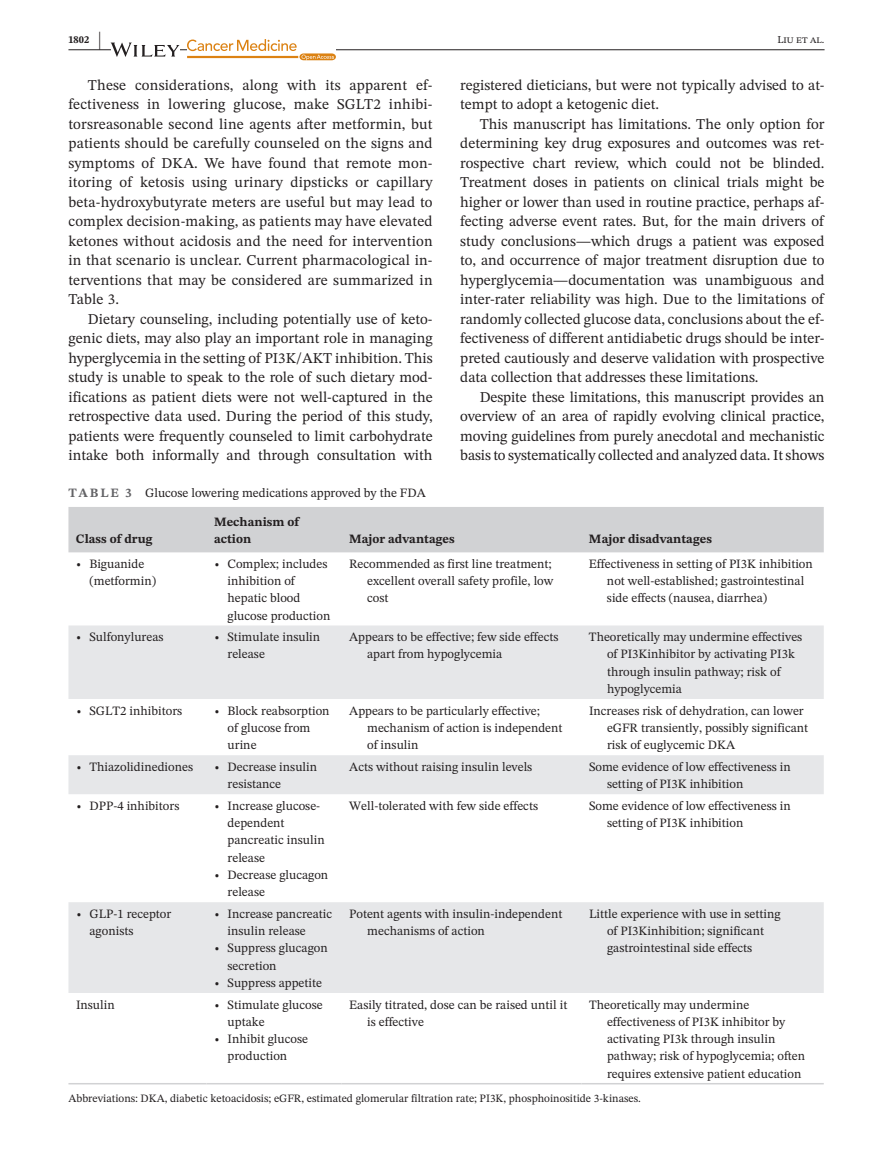
<style>
.page{position:relative;width:893px;height:1174px;background:#fff}
.page>*{position:absolute;margin:0;border:0;box-sizing:border-box;transform-origin:0 0}
.t1{font:15px/19.5px "STIX Two Text";color:#231f20;text-align:justify}
.t2{font:12.75px/17.2px "STIX Two Text";color:#231f20}
.t3{font:700 12.75px/17.2px "STIX Two Text";color:#231f20}
.t4{font:11.25px "STIX Two Text";color:#231f20}
.t5{font:10.5px "STIX Two Text";color:#231f20}
.t6{font:700 10.5px "STIX Two Text";color:#231f20}
.s1{font-size:21px}
.s2{font-weight:700;color:#636366}
</style>
<div class="page">
<hr style="left:68px;top:49px;width:756px;height:1px;background:#231f20">
<svg style="left:111px;top:43px;width:68px;height:14px"></svg>
<svg style="left:187px;top:39px;width:149px;height:21px"></svg>
<div style="left:68px;top:507px;width:756px;height:45px;background:#d1d2d4"></div>
<svg style="left:68px;top:625px;width:756px;height:368px;fill:#e6e7e9"></svg>
<hr style="left:68px;top:1083px;width:139px;height:1px;background:#d1d2d4">
<hr style="left:207px;top:1083px;width:135px;height:1px;background:#d1d2d4">
<hr style="left:342px;top:1083px;width:239px;height:1px;background:#d1d2d4">
<hr style="left:581px;top:1083px;width:243px;height:1px;background:#d1d2d4">
<p class="t6" style="left:68px;top:32px;width:34px">1802 <span class="s1">|</span></p>
<p class="t5" style="left:777px;top:32px;width:49px">Liu et al.</p>
<p class="t1" style="left:68px;top:75px;width:366px;text-indent:20px">These considerations, along with its apparent ef&shy;fectiveness in lowering glucose, make SGLT2 inhibi&shy;torsreasonable second line agents after metformin, but patients should be carefully counseled on the signs and symptoms of DKA. We have found that remote mon&shy;itoring of ketosis using urinary dipsticks or capillary beta-hydroxybutyrate meters are useful but may lead to complex decision-making, as patients may have elevated ketones without acidosis and the need for intervention in that scenario is unclear. Current pharmacological in&shy;terventions that may be considered are summarized in Table 3.</p>
<p class="t1" style="left:68px;top:309px;width:366px;text-indent:20px">Dietary counseling, including potentially use of keto&shy;genic diets, may also play an important role in managing hyperglycemia in the setting of PI3K/AKT inhibition. This study is unable to speak to the role of such dietary mod&shy;ifications as patient diets were not well-captured in the retrospective data used. During the period of this study, patients were frequently counseled to limit carbohydrate intake both informally and through consultation with</p>
<p class="t1" style="left:460px;top:75px;width:366px">registered dieticians, but were not typically advised to at&shy;tempt to adopt a ketogenic diet.</p>
<p class="t1" style="left:460px;top:114px;width:366px;text-indent:20px">This manuscript has limitations. The only option for determining key drug exposures and outcomes was ret&shy;rospective chart review, which could not be blinded.<br>Treatment doses in patients on clinical trials might be higher or lower than used in routine practice, perhaps af&shy;fecting adverse event rates. But, for the main drivers of study conclusions—which drugs a patient was exposed to, and occurrence of major treatment disruption due to hyperglycemia—documentation was unambiguous and inter-rater reliability was high. Due to the limitations of randomly collected glucose data, conclusions about the ef&shy;fectiveness of different antidiabetic drugs should be inter&shy;preted cautiously and deserve validation with prospective data collection that addresses these limitations.</p>
<p class="t1" style="left:460px;top:387px;width:366px;text-indent:20px">Despite these limitations, this manuscript provides an overview of an area of rapidly evolving clinical practice, moving guidelines from purely anecdotal and mechanistic basis to systematically collected and analyzed data. It shows</p>
<p class="t2" style="left:68px;top:484px;width:359px"><span class="s2">TABLE 3</span> Glucose lowering medications approved by the FDA</p>
<p class="t3" style="left:76px;top:530px;width:78px">Class of drug</p>
<p class="t3" style="left:214px;top:513px;width:87px">Mechanism of action</p>
<p class="t3" style="left:349px;top:530px;width:107px">Major advantages</p>
<p class="t3" style="left:589px;top:530px;width:125px">Major disadvantages</p>
<p class="t2" style="left:89px;top:555px;width:68px;text-indent:-14px">• Biguanide (metformin)</p>
<p class="t2" style="left:228px;top:555px;width:104px;text-indent:-14px">• Complex; includes inhibition of hepatic blood glucose production</p>
<p class="t2" style="left:367px;top:555px;width:188px;text-indent:-18px">Recommended as first line treatment; excellent overall safety profile, low cost</p>
<p class="t2" style="left:607px;top:555px;width:207px;text-indent:-18px">Effectiveness in setting of PI3K inhibition not well-established; gastrointestinal side effects (nausea, diarrhea)</p>
<p class="t2" style="left:76px;top:628px;width:89px">• Sulfonylureas</p>
<p class="t2" style="left:228px;top:628px;width:94px;text-indent:-14px">• Stimulate insulin release</p>
<p class="t2" style="left:367px;top:628px;width:193px;text-indent:-18px">Appears to be effective; few side effects apart from hypoglycemia</p>
<p class="t2" style="left:607px;top:628px;width:197px;text-indent:-18px">Theoretically may undermine effectives of PI3Kinhibitor by activating PI3k through insulin pathway; risk of hypoglycemia</p>
<p class="t2" style="left:76px;top:702px;width:108px">• SGLT2 inhibitors</p>
<p class="t2" style="left:228px;top:702px;width:103px;text-indent:-14px">• Block reabsorption of glucose from urine</p>
<p class="t2" style="left:367px;top:702px;width:197px;text-indent:-18px">Appears to be particularly effective; mechanism of action is independent of insulin</p>
<p class="t2" style="left:607px;top:702px;width:203px;text-indent:-18px">Increases risk of dehydration, can lower eGFR transiently, possibly significant risk of euglycemic DKA</p>
<p class="t2" style="left:76px;top:758px;width:119px">• Thiazolidinediones</p>
<p class="t2" style="left:228px;top:758px;width:91px;text-indent:-14px">• Decrease insulin resistance</p>
<p class="t2" style="left:349px;top:758px;width:185px">Acts without raising insulin levels</p>
<p class="t2" style="left:607px;top:758px;width:185px;text-indent:-18px">Some evidence of low effectiveness in setting of PI3K inhibition</p>
<p class="t2" style="left:76px;top:797px;width:105px">• DPP-4 inhibitors</p>
<p class="t2" style="left:228px;top:797px;width:99px;text-indent:-14px">• Increase glucose&shy;dependent pancreatic insulin release</p>
<p class="t2" style="left:228px;top:866px;width:102px;text-indent:-14px">• Decrease glucagon release</p>
<p class="t2" style="left:349px;top:797px;width:190px">Well-tolerated with few side effects</p>
<p class="t2" style="left:607px;top:797px;width:185px;text-indent:-18px">Some evidence of low effectiveness in setting of PI3K inhibition</p>
<p class="t2" style="left:90px;top:905px;width:83px;text-indent:-14px">• GLP-1 receptor agonists</p>
<p class="t2" style="left:228px;top:905px;width:106px;text-indent:-14px">• Increase pancreatic insulin release</p>
<p class="t2" style="left:228px;top:939px;width:102px;text-indent:-14px">• Suppress glucagon secretion</p>
<p class="t2" style="left:214px;top:974px;width:110px">• Suppress appetite</p>
<p class="t2" style="left:367px;top:905px;width:197px;text-indent:-18px">Potent agents with insulin-independent mechanisms of action</p>
<p class="t2" style="left:607px;top:905px;width:175px;text-indent:-18px">Little experience with use in setting of PI3Kinhibition; significant gastrointestinal side effects</p>
<p class="t2" style="left:76px;top:995px;width:40px">Insulin</p>
<p class="t2" style="left:228px;top:995px;width:97px;text-indent:-14px">• Stimulate glucose uptake</p>
<p class="t2" style="left:214px;top:1030px;width:95px;text-align:center">• Inhibit glucose production</p>
<p class="t2" style="left:367px;top:995px;width:202px;text-indent:-18px">Easily titrated, dose can be raised until it is effective</p>
<p class="t2" style="left:607px;top:995px;width:200px;text-indent:-18px">Theoretically may undermine effectiveness of PI3K inhibitor by activating PI3k through insulin pathway; risk of hypoglycemia; often requires extensive patient education</p>
<p class="t4" style="left:68px;top:1090px;width:574px">Abbreviations: DKA, diabetic ketoacidosis; eGFR, estimated glomerular filtration rate; PI3K, phosphoinositide 3-kinases.</p>
</div>
